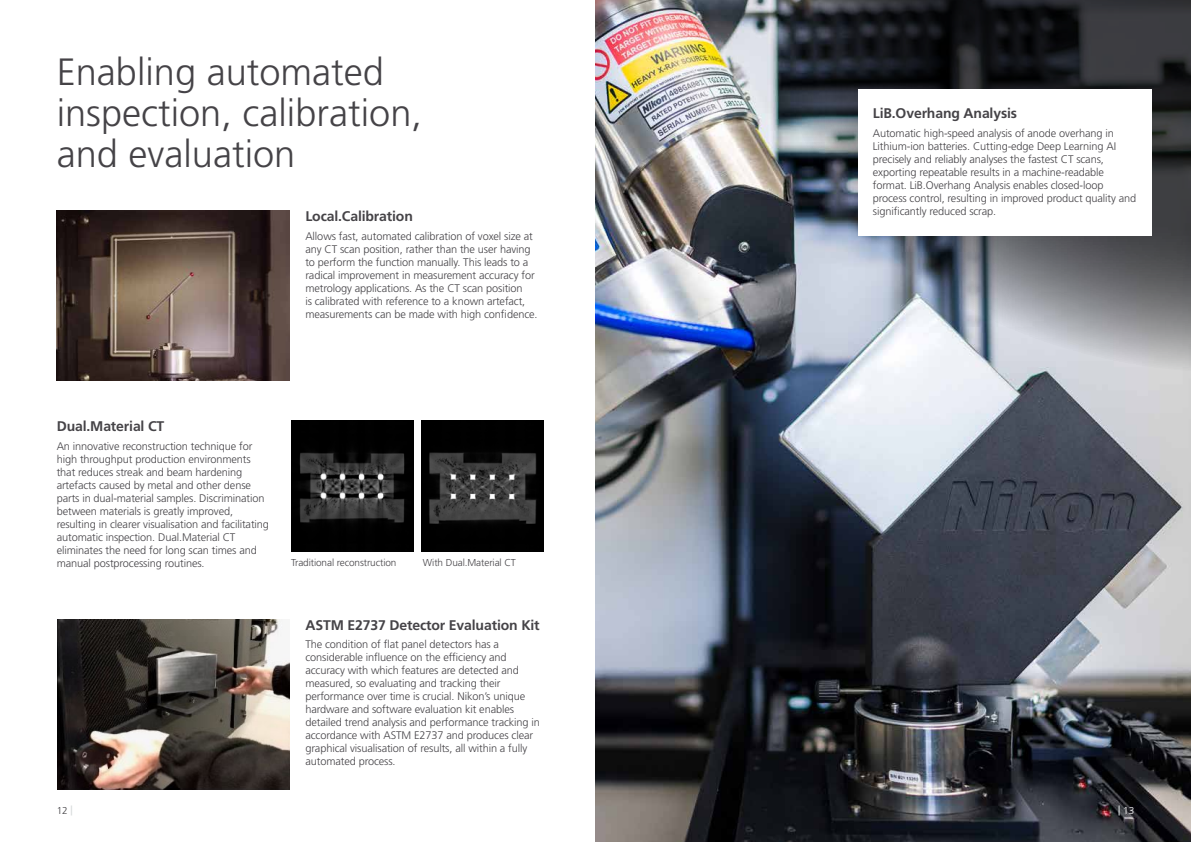
<style>
.page{position:relative;width:1191px;height:842px;background:#fff}
.page>*{position:absolute;margin:0;border:0;box-sizing:border-box;transform-origin:0 0}
.t1{font:300 38px/41px "Frutiger LT Std";color:#454347}
.t2{font:700 14px "Frutiger LT Std";letter-spacing:-.01em;color:#454347}
.t3{font:300 11px/13px "Frutiger LT Std";letter-spacing:-.01em;color:#454347}
.t4{font:300 10px "Frutiger LT Std";letter-spacing:-.01em;color:#454347}
.t5{font:300 10px "Frutiger LT Std";color:#fff}
.s1{font-weight:700;color:#d8dbdc}
</style>
<div class="page">
<img style="left:57px;top:619px;width:233px;height:170px">
<img style="left:595px;top:0;width:596px;height:842px">
<img style="left:57px;top:211px;width:233px;height:170px">
<svg style="left:782px;top:0;width:409px;height:373px;background:#666a72"></svg>
<div style="left:858px;top:90px;width:293px;height:146px;background:#fff"></div>
<img style="left:292px;top:421px;width:121px;height:130px">
<img style="left:422px;top:421px;width:121px;height:130px">
<h1 class="t1" style="left:57px;top:52px;width:367px">Enabling automated inspection, calibration, and evaluation</h1>
<p class="t2" style="left:305px;top:208px;width:109px">Local.Calibration</p>
<p class="t3" style="left:305px;top:230px;width:234px">Allows fast, automated calibration of voxel size at any CT scan position, rather than the user having to perform the function manually. This leads to a radical improvement in measurement accuracy for metrology applications. As the CT scan position<br>is calibrated with reference to a known artefact, measurements can be made with high confidence.</p>
<p class="t2" style="left:57px;top:418px;width:109px">Dual.Material CT</p>
<p class="t3" style="left:57px;top:440px;width:214px">An innovative reconstruction technique for high throughput production environments that reduces streak and beam hardening artefacts caused by metal and other dense parts in dual-material samples. Discrimination between materials is greatly improved, resulting in clearer visualisation and facilitating automatic inspection. Dual.Material CT eliminates the need for long scan times and manual postprocessing routines.</p>
<p class="t4" style="left:57px;top:804px;width:18px">12 <span class="s1">|</span></p>
<p class="t4" style="left:291px;top:557px;width:107px">Traditional reconstruction</p>
<p class="t4" style="left:423px;top:557px;width:95px">With Dual.Material CT</p>
<p class="t2" style="left:305px;top:616px;width:236px">ASTM E2737 Detector Evaluation Kit</p>
<p class="t3" style="left:305px;top:638px;width:236px">The condition of flat panel detectors has a considerable influence on the efficiency and accuracy with which features are detected and measured, so evaluating and tracking their performance over time is crucial. Nikon’s unique hardware and software evaluation kit enables detailed trend analysis and performance tracking in accordance with ASTM E2737 and produces clear graphical visualisation of results, all within a fully automated process.</p>
<p class="t2" style="left:873px;top:105px;width:146px">LiB.Overhang Analysis</p>
<p class="t3" style="left:873px;top:126px;width:265px">Automatic high-speed analysis of anode overhang in Lithium-ion batteries. Cutting-edge Deep Learning AI precisely and reliably analyses the fastest CT scans, exporting repeatable results in a machine-readable format. LiB.Overhang Analysis enables closed-loop process control, resulting in improved product quality and significantly reduced scrap.</p>
<p class="t5" style="left:1118px;top:804px;width:18px"><span class="s1">|</span> 13</p>
</div>
